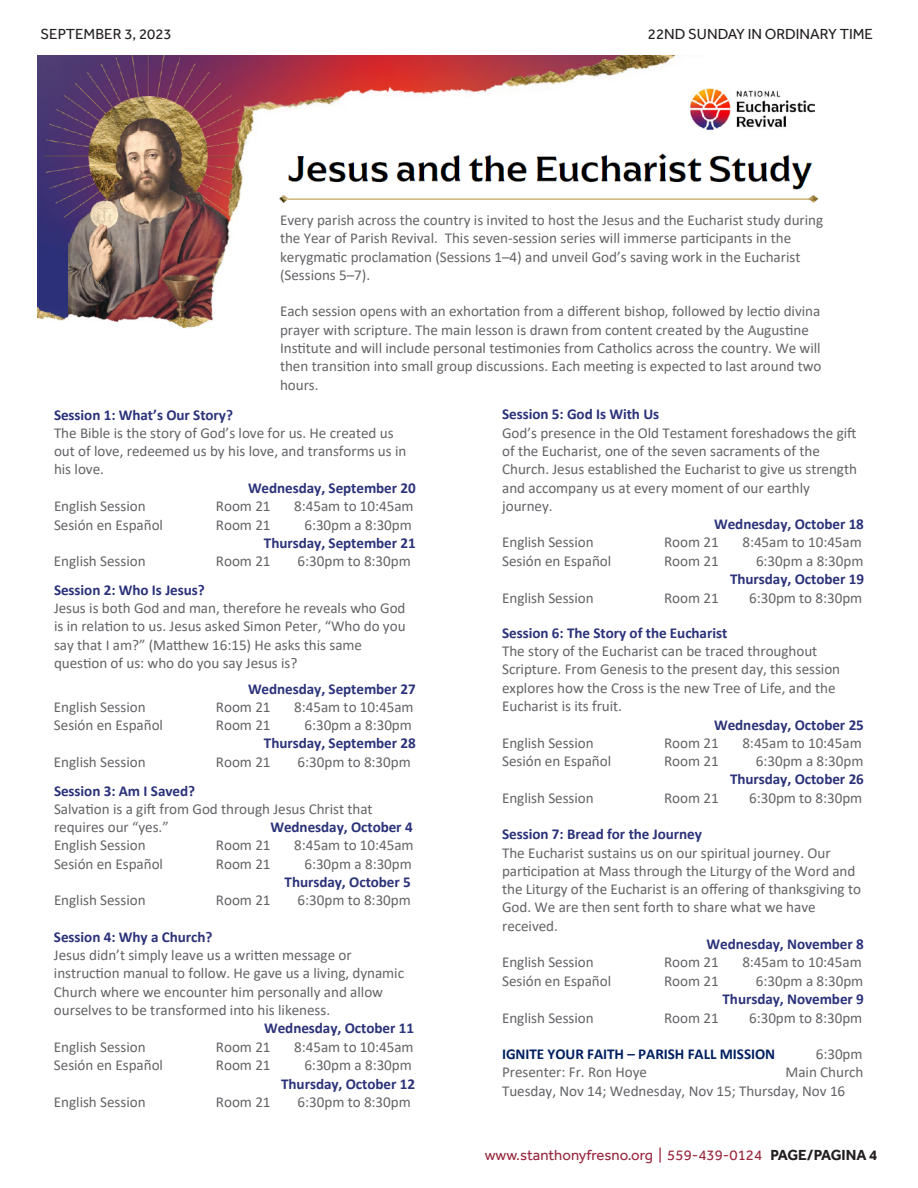
<style>
.page{position:relative;width:918px;height:1188px;background:#fff}
.page>*{position:absolute;margin:0;border:0;box-sizing:border-box;transform-origin:0 0}
.t1{font:15.15px/18.3px "Calibri";letter-spacing:-.005em;color:#636467}
.t2{font:700 15.15px/18.3px "Calibri";letter-spacing:-.005em;color:#2b3279;text-align:right}
.t3{font:700 15.15px "Calibri";letter-spacing:-.005em;color:#002060}
.t4{font:15px "Effra";color:#98273e}
.t5{font:15px "Effra";color:#231f20}
.s1{font-weight:400;color:#636467}
.s2{font-weight:700;color:#2b3279}
.s3{font-weight:700;color:#231f20}
</style>
<div class="page">
<img style="left:37px;top:55px;width:782px;height:274px">
<p class="t5" style="left:40px;top:25px;width:133px">SEPTEMBER 3, 2023</p>
<p class="t5" style="left:648px;top:25px;width:227px">22ND SUNDAY IN ORDINARY TIME</p>
<p class="t1" style="left:280px;top:210px;width:545px">Every parish across the country is invited to host the Jesus and the Eucharist study during the Year of Parish Revival. This seven-session series will immerse parTcipants in the kerygmaTc proclamaTon (Sessions 1–4) and unveil God’s saving work in the Eucharist (Sessions 5–7).</p>
<p class="t1" style="left:280px;top:302px;width:543px">Each session opens with an exhortaTon from a different bishop, followed by lecTo divina prayer with scripture. The main lesson is drawn from content created by the AugusTne InsTtute and will include personal tesTmonies from Catholics across the country. We will then transiTon into small group discussions. Each meeTng is expected to last around two hours.</p>
<p class="t2" style="left:54px;top:405px;width:181px">Session 1: What’s Our Story?</p>
<p class="t1" style="left:54px;top:423px;width:341px">The Bible is the story of God’s love for us. He created us</p>
<p class="t1" style="left:54px;top:442px;width:354px">out of love, redeemed us by his love, and transforms us in</p>
<p class="t1" style="left:54px;top:460px;width:51px">his love.</p>
<p class="t2" style="left:248px;top:478px;width:169px">Wednesday, September 20</p>
<p class="t1" style="left:54px;top:497px;width:93px">English Session</p>
<p class="t1" style="left:216px;top:497px;width:56px">Room 21</p>
<p class="t1" style="left:294px;top:497px;width:121px">8:45am to 10:45am</p>
<p class="t1" style="left:54px;top:515px;width:111px">Sesión en Español</p>
<p class="t1" style="left:216px;top:515px;width:56px">Room 21</p>
<p class="t2" style="left:264px;top:515px;width:153px"><span class="s1">6:30pm a 8:30pm<br></span>Thursday, September 21</p>
<p class="t1" style="left:54px;top:551px;width:93px">English Session</p>
<p class="t1" style="left:216px;top:551px;width:56px">Room 21</p>
<p class="t1" style="left:298px;top:551px;width:115px">6:30pm to 8:30pm</p>
<p class="t1" style="left:54px;top:580px;width:353px"><span class="s2">Session 2: Who Is Jesus?<br></span>Jesus is both God and man, therefore he reveals who God is in relaTon to us. Jesus asked Simon Peter, “Who do you say that I am?” (Ma^hew 16:15) He asks this same quesTon of us: who do you say Jesus is?</p>
<p class="t2" style="left:248px;top:679px;width:169px">Wednesday, September 27</p>
<p class="t1" style="left:54px;top:698px;width:93px">English Session</p>
<p class="t1" style="left:216px;top:698px;width:56px">Room 21</p>
<p class="t1" style="left:294px;top:698px;width:121px">8:45am to 10:45am</p>
<p class="t1" style="left:54px;top:716px;width:111px">Sesión en Español</p>
<p class="t1" style="left:216px;top:716px;width:56px">Room 21</p>
<p class="t2" style="left:264px;top:716px;width:153px"><span class="s1">6:30pm a 8:30pm<br></span>Thursday, September 28</p>
<p class="t1" style="left:54px;top:752px;width:93px">English Session</p>
<p class="t1" style="left:216px;top:752px;width:56px">Room 21</p>
<p class="t1" style="left:298px;top:752px;width:115px">6:30pm to 8:30pm</p>
<p class="t1" style="left:54px;top:781px;width:320px"><span class="s2">Session 3: Am I Saved?<br></span>SalvaTon is a gia from God through Jesus Christ that requires our “yes.”</p>
<p class="t2" style="left:270px;top:818px;width:144px">Wednesday, October 4</p>
<p class="t1" style="left:54px;top:836px;width:93px">English Session</p>
<p class="t1" style="left:216px;top:836px;width:56px">Room 21</p>
<p class="t1" style="left:294px;top:836px;width:121px">8:45am to 10:45am</p>
<p class="t1" style="left:54px;top:854px;width:111px">Sesión en Español</p>
<p class="t1" style="left:216px;top:854px;width:56px">Room 21</p>
<p class="t2" style="left:285px;top:854px;width:129px"><span class="s1">6:30pm a 8:30pm<br></span>Thursday, October 5</p>
<p class="t1" style="left:54px;top:891px;width:93px">English Session</p>
<p class="t1" style="left:216px;top:891px;width:56px">Room 21</p>
<p class="t1" style="left:298px;top:891px;width:115px">6:30pm to 8:30pm</p>
<p class="t2" style="left:54px;top:928px;width:160px">Session 4: Why a Church?</p>
<p class="t1" style="left:54px;top:946px;width:299px">Jesus didn’t simply leave us a wri^en message or</p>
<p class="t1" style="left:54px;top:964px;width:352px">instrucTon manual to follow. He gave us a living, dynamic</p>
<p class="t1" style="left:54px;top:982px;width:331px">Church where we encounter him personally and allow</p>
<p class="t1" style="left:54px;top:1001px;width:278px">ourselves to be transformed into his likeness.</p>
<p class="t2" style="left:264px;top:1019px;width:151px">Wednesday, October 11</p>
<p class="t1" style="left:54px;top:1037px;width:93px">English Session</p>
<p class="t1" style="left:216px;top:1037px;width:56px">Room 21</p>
<p class="t1" style="left:294px;top:1037px;width:121px">8:45am to 10:45am</p>
<p class="t1" style="left:54px;top:1056px;width:111px">Sesión en Español</p>
<p class="t1" style="left:216px;top:1056px;width:56px">Room 21</p>
<p class="t2" style="left:281px;top:1056px;width:135px"><span class="s1">6:30pm a 8:30pm<br></span>Thursday, October 12</p>
<p class="t1" style="left:54px;top:1092px;width:93px">English Session</p>
<p class="t1" style="left:216px;top:1092px;width:56px">Room 21</p>
<p class="t1" style="left:298px;top:1092px;width:115px">6:30pm to 8:30pm</p>
<p class="t2" style="left:502px;top:405px;width:159px">Session 5: God Is With Us</p>
<p class="t1" style="left:502px;top:423px;width:356px">God’s presence in the Old Testament foreshadows the gia</p>
<p class="t1" style="left:502px;top:441px;width:319px">of the Eucharist, one of the seven sacraments of the</p>
<p class="t1" style="left:502px;top:460px;width:356px">Church. Jesus established the Eucharist to give us strength</p>
<p class="t1" style="left:502px;top:478px;width:309px">and accompany us at every moment of our earthly</p>
<p class="t1" style="left:502px;top:496px;width:52px">journey.</p>
<p class="t2" style="left:714px;top:515px;width:151px">Wednesday, October 18</p>
<p class="t1" style="left:502px;top:533px;width:93px">English Session</p>
<p class="t1" style="left:664px;top:533px;width:56px">Room 21</p>
<p class="t1" style="left:742px;top:533px;width:121px">8:45am to 10:45am</p>
<p class="t1" style="left:502px;top:551px;width:111px">Sesión en Español</p>
<p class="t1" style="left:664px;top:551px;width:56px">Room 21</p>
<p class="t2" style="left:730px;top:551px;width:135px"><span class="s1">6:30pm a 8:30pm<br></span>Thursday, October 19</p>
<p class="t1" style="left:502px;top:588px;width:93px">English Session</p>
<p class="t1" style="left:664px;top:588px;width:56px">Room 21</p>
<p class="t1" style="left:749px;top:588px;width:115px">6:30pm to 8:30pm</p>
<p class="t2" style="left:502px;top:623px;width:227px">Session 6: The Story of the Eucharist</p>
<p class="t1" style="left:502px;top:642px;width:317px">The story of the Eucharist can be traced throughout</p>
<p class="t1" style="left:502px;top:660px;width:340px">Scripture. From Genesis to the present day, this session</p>
<p class="t1" style="left:502px;top:678px;width:335px">explores how the Cross is the new Tree of Life, and the</p>
<p class="t1" style="left:502px;top:697px;width:121px">Eucharist is its fruit.</p>
<p class="t2" style="left:714px;top:715px;width:151px">Wednesday, October 25</p>
<p class="t1" style="left:502px;top:733px;width:93px">English Session</p>
<p class="t1" style="left:664px;top:733px;width:56px">Room 21</p>
<p class="t1" style="left:742px;top:733px;width:121px">8:45am to 10:45am</p>
<p class="t1" style="left:502px;top:752px;width:111px">Sesión en Español</p>
<p class="t1" style="left:664px;top:752px;width:56px">Room 21</p>
<p class="t2" style="left:730px;top:752px;width:135px"><span class="s1">6:30pm a 8:30pm<br></span>Thursday, October 26</p>
<p class="t1" style="left:502px;top:788px;width:93px">English Session</p>
<p class="t1" style="left:664px;top:788px;width:56px">Room 21</p>
<p class="t1" style="left:749px;top:788px;width:115px">6:30pm to 8:30pm</p>
<p class="t2" style="left:502px;top:825px;width:201px">Session 7: Bread for the Journey</p>
<p class="t1" style="left:502px;top:843px;width:330px">The Eucharist sustains us on our spiritual journey. Our</p>
<p class="t1" style="left:502px;top:861px;width:355px">parTcipaTon at Mass through the Liturgy of the Word and</p>
<p class="t1" style="left:502px;top:880px;width:360px">the Liturgy of the Eucharist is an offering of thanksgiving to</p>
<p class="t1" style="left:502px;top:898px;width:315px">God. We are then sent forth to share what we have</p>
<p class="t1" style="left:502px;top:916px;width:57px">received.</p>
<p class="t2" style="left:707px;top:935px;width:159px">Wednesday, November 8</p>
<p class="t1" style="left:502px;top:953px;width:93px">English Session</p>
<p class="t1" style="left:664px;top:953px;width:56px">Room 21</p>
<p class="t1" style="left:742px;top:953px;width:121px">8:45am to 10:45am</p>
<p class="t1" style="left:502px;top:971px;width:111px">Sesión en Español</p>
<p class="t1" style="left:664px;top:971px;width:56px">Room 21</p>
<p class="t2" style="left:723px;top:971px;width:143px"><span class="s1">6:30pm a 8:30pm<br></span>Thursday, November 9</p>
<p class="t1" style="left:502px;top:1008px;width:93px">English Session</p>
<p class="t1" style="left:664px;top:1008px;width:56px">Room 21</p>
<p class="t1" style="left:749px;top:1008px;width:115px">6:30pm to 8:30pm</p>
<p class="t3" style="left:502px;top:1043px;width:275px">IGNITE YOUR FAITH – PARISH FALL MISSION</p>
<p class="t1" style="left:816px;top:1044px;width:48px">6:30pm</p>
<p class="t1" style="left:502px;top:1063px;width:146px">Presenter: Fr. Ron Hoye</p>
<p class="t1" style="left:502px;top:1063px;width:363px;text-indent:284px">Main Church<br>Tuesday, Nov 14; Wednesday, Nov 15; Thursday, Nov 16</p>
<p class="t4" style="left:485px;top:1146px;width:394px">www.stanthonyfresno.org | 559-439-0124 <span class="s3">PAGE/PAGINA 4</span></p>
</div>
